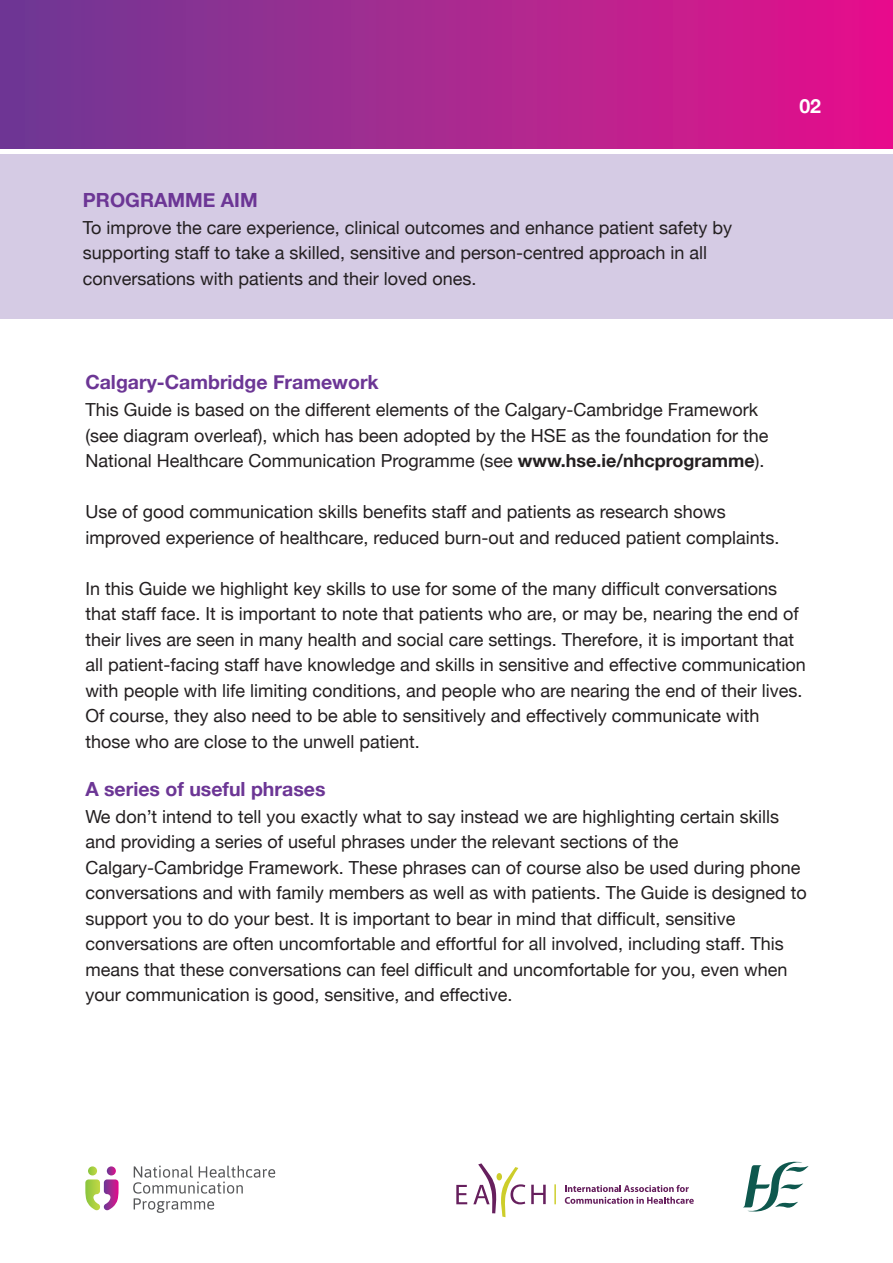
<style>
.page{position:relative;width:893px;height:1263px;background:#fff}
.page>*{position:absolute;margin:0;border:0;box-sizing:border-box;transform-origin:0 0}
.t1{font:700 19.5px "Helvetica Neue";color:#6c3695}
.t2{font:700 19.5px "Helvetica Neue";color:#fff}
.t3{font:18px/25.5px "Helvetica Neue";color:#231f20}
.s1{font-weight:700}
</style>
<div class="page">
<div style="left:0;top:0;width:893px;height:148px;background:linear-gradient(to right,#6c3c94,#e6128b)"></div>
<div style="left:0;top:154px;width:893px;height:165px;background:#d5cbe4"></div>
<svg style="left:133px;top:1165px;width:142px;height:48px"></svg>
<svg style="left:85px;top:1166px;width:34px;height:45px"></svg>
<svg style="left:743px;top:1161px;width:66px;height:51px"></svg>
<svg style="left:456px;top:1185px;width:11px;height:19px"></svg>
<svg style="left:531px;top:1185px;width:15px;height:19px"></svg>
<svg style="left:473px;top:1163px;width:52px;height:54px"></svg>
<div style="left:496px;top:1173px;width:6px;height:7px;background:#cdcd2a;border-radius:50%"></div>
<hr style="left:554px;top:1184px;width:2px;height:20px;background:#cdce2a">
<svg style="left:565px;top:1185px;width:129px;height:19px"></svg>
<p class="t1" style="left:83px;top:185px;width:176px">PROGRAMME AIM</p>
<p class="t3" style="left:83px;top:216px;width:651px">To improve the care experience, clinical outcomes and enhance patient safety by supporting staff to take a skilled, sensitive and person-centred approach in all conversations with patients and their loved ones.</p>
<p class="t2" style="left:799px;top:91px;width:23px">02</p>
<p class="t1" style="left:85px;top:367px;width:295px">Calgary-Cambridge Framework</p>
<p class="t3" style="left:85px;top:398px;width:685px">This Guide is based on the different elements of the Calgary-Cambridge Framework (see diagram overleaf), which has been adopted by the HSE as the foundation for the<br>National Healthcare Communication Programme (see <span class="s1">www.hse.ie/nhcprogramme</span>).</p>
<p class="t3" style="left:85px;top:500px;width:696px">Use of good communication skills benefits staff and patients as research shows improved experience of healthcare, reduced burn-out and reduced patient complaints.</p>
<p class="t3" style="left:85px;top:577px;width:722px">In this Guide we highlight key skills to use for some of the many difficult conversations that staff face. It is important to note that patients who are, or may be, nearing the end of their lives are seen in many health and social care settings. Therefore, it is important that all patient-facing staff have knowledge and skills in sensitive and effective communication with people with life limiting conditions, and people who are nearing the end of their lives.<br>Of course, they also need to be able to sensitively and effectively communicate with those who are close to the unwell patient.</p>
<p class="t1" style="left:85px;top:774px;width:242px">A series of useful phrases</p>
<p class="t3" style="left:85px;top:805px;width:723px">We don’t intend to tell you exactly what to say instead we are highlighting certain skills and providing a series of useful phrases under the relevant sections of the Calgary-Cambridge Framework. These phrases can of course also be used during phone conversations and with family members as well as with patients. The Guide is designed to support you to do your best. It is important to bear in mind that difficult, sensitive conversations are often uncomfortable and effortful for all involved, including staff. This means that these conversations can feel difficult and uncomfortable for you, even when your communication is good, sensitive, and effective.</p>
</div>
